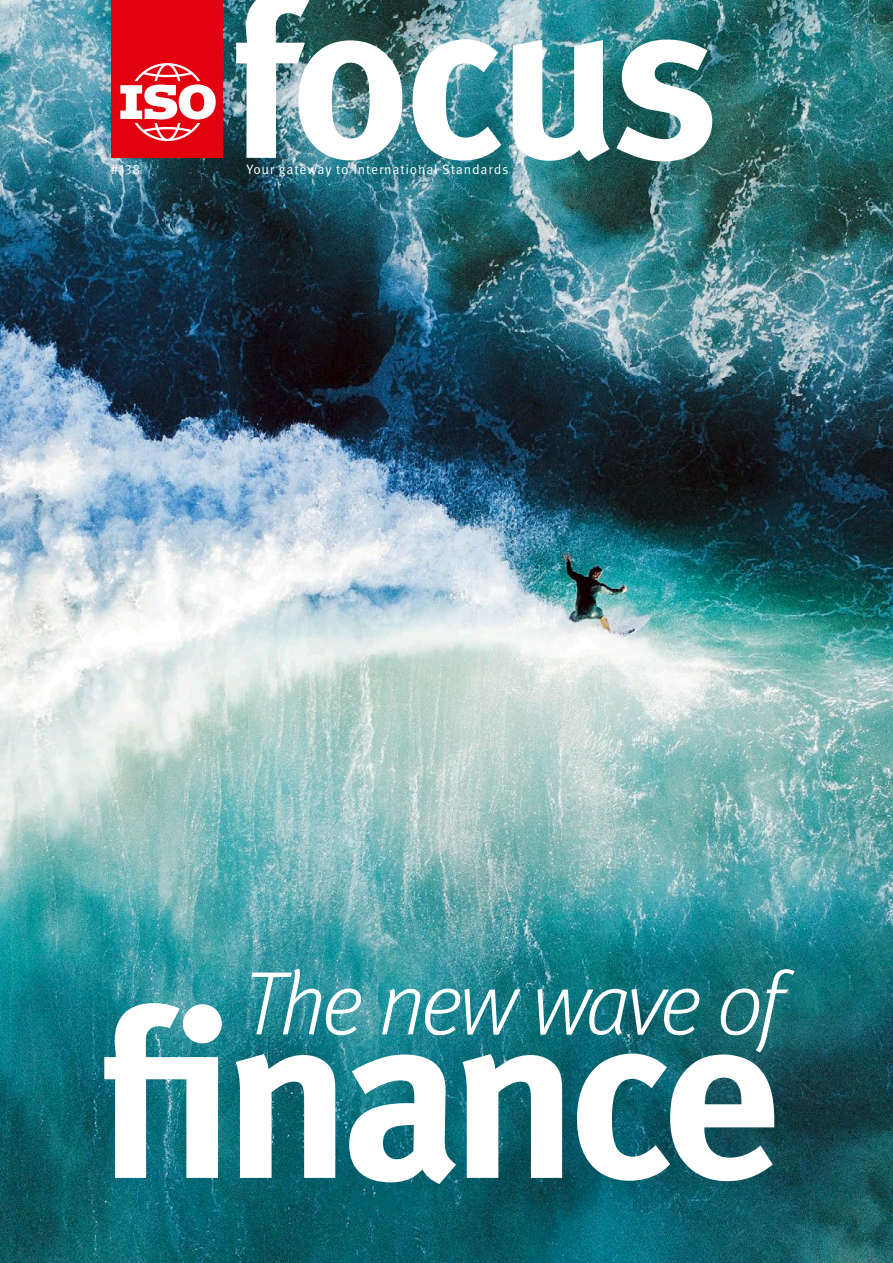
<style>
.page{position:relative;width:893px;height:1263px;background:#fff}
.page>*{position:absolute;margin:0;border:0;box-sizing:border-box;transform-origin:0 0}
.t1{font:700 235.95px "Meta Pro";color:#fff}
.t2{font:700 225px "Meta Pro";letter-spacing:-.045em;color:#fff}
.t3{font:italic 300 90px "Meta Pro";letter-spacing:-.055em;color:#fff}
.t4{font:13.5px "Meta Pro Norm";letter-spacing:.055em;color:#fff}
</style>
<div class="page">
<img style="left:0;top:0;width:893px;height:1263px">
<div style="left:112px;top:0;width:111px;height:158px;background:#e2000f"></div>
<svg style="left:120px;top:63px;width:96px;height:79px"></svg>
<p class="t4" style="left:111px;top:159px;width:31px">#138</p>
<h2 class="t2" style="left:230px;top:-96px;width:492px">focus</h2>
<p class="t4" style="left:246px;top:159px;width:264px">Your gateway to International Standards</p>
<h3 class="t3" style="left:242px;top:938px;width:540px">The new wave of</h3>
<h1 class="t1" style="left:97px;top:911px;width:685px">finance</h1>
</div>
